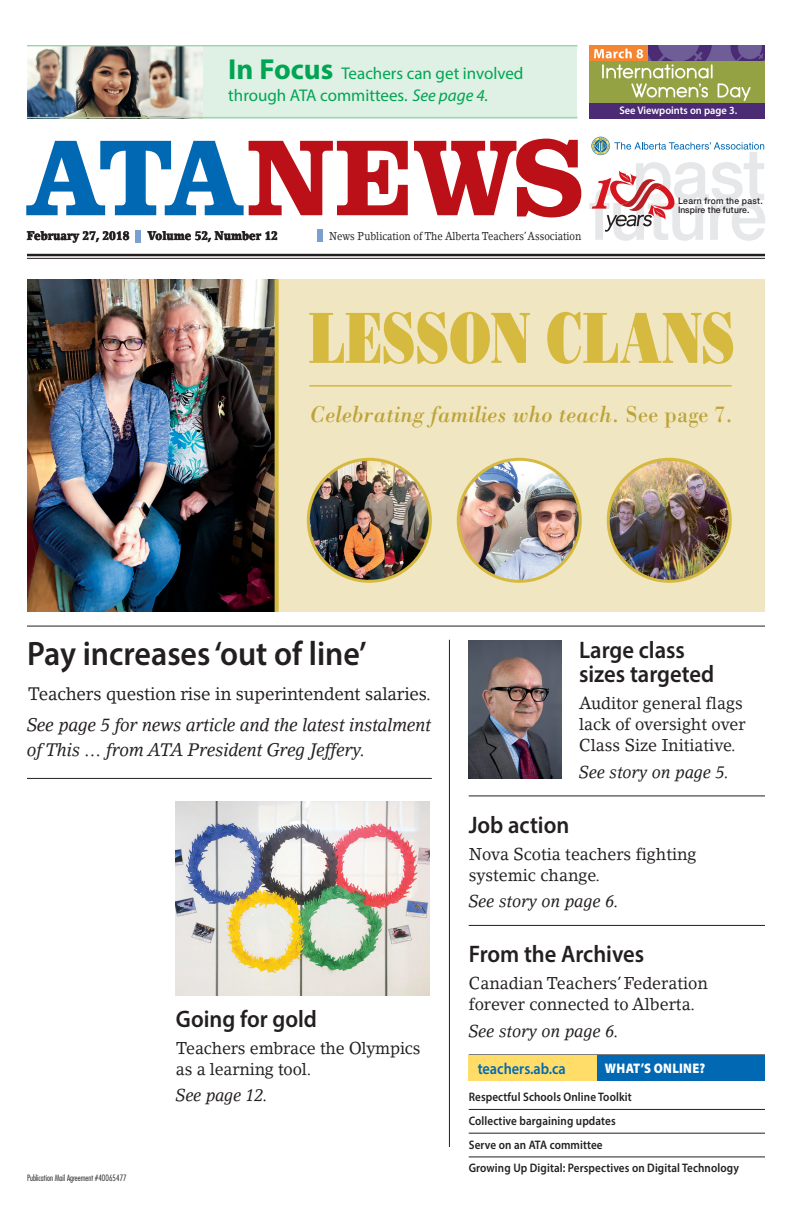
<style>
.page{position:relative;width:792px;height:1224px;background:#fff}
.page>*{position:absolute;margin:0;border:0;box-sizing:border-box;transform-origin:0 0}
.t1{font:72px "Bodoni Std Poster";color:#d6b93f;scale:.7 1}
.t2{font:600 34px "Myriad Pro";color:#231f20;scale:.94 1}
.t3{font:600 24px/24px "Myriad Pro";color:#231f20;scale:.94 1}
.t4{font:italic 23.8px "Bodoni Std";letter-spacing:.01em;color:#bda438;scale:.94 1}
.t5{font:italic 18px/25px "Lino Letter Std";letter-spacing:-.01em;color:#231f20;scale:.95 1}
.t6{font:18px "Lino Letter Std";letter-spacing:-.01em;color:#231f20;scale:.95 1}
.t7{font:17px/21px "Lino Letter Std";color:#231f20;scale:.95 1}
.t8{font:17px/22px "Myriad Pro";color:#00a553}
.t9{font:italic 17px "Lino Letter Std";color:#231f20;scale:.95 1}
.t10{font:600 15.9px "Myriad Pro";color:#0168b3;scale:.9 1}
.t11{font:900 13.9px "Myriad Pro";letter-spacing:.02em;color:#fff;scale:.9 1}
.t12{font:900 12.6px "Lino Letter Std";color:#231f20;scale:.85 1}
.t13{font:600 12.4px/23.7px "Myriad Pro";letter-spacing:.01em;color:#231f20;scale:.9 1}
.t14{font:11.3px "Lino Letter Std";color:#231f20;scale:.85 1}
.t15{font:600 11px "Myriad Pro";color:#fff;scale:.95 1}
.t16{font:500 9px "Helvetica Neue LT Std";letter-spacing:.01em;color:#231f20;scale:.95 1}
.t17{font:500 9px "Helvetica Neue LT Std";letter-spacing:.03em;color:#231f20;scale:.95 1}
.t18{font:300 condensed 8.5px "Futura Std";color:#231f20}
.s1{font-weight:700;font-size:29px}
.s2{font-style:italic}
.s3{font-style:normal}
</style>
<div class="page">
<div style="left:27px;top:279px;width:738px;height:333px;background:#f0e6c1"></div>
<hr style="left:27px;top:254px;width:738px;height:2px;background:#231f20">
<hr style="left:27px;top:258px;width:738px;height:1px;background:#231f20">
<svg style="left:589px;top:137px;width:176px;height:104px"></svg>
<div style="left:590px;top:45px;width:175px;height:73px;background:#4a2b74"></div>
<div style="left:136px;top:230px;width:5px;height:12px;background:#7c9fd2"></div>
<div style="left:317px;top:229px;width:6px;height:13px;background:#7c9fd2"></div>
<svg style="left:26px;top:139px;width:555px;height:78px"></svg>
<img style="left:590px;top:61px;width:175px;height:41px">
<img style="left:602px;top:64px;width:111px;height:14px">
<img style="left:648px;top:45px;width:117px;height:16px">
<img style="left:590px;top:45px;width:58px;height:16px">
<div style="left:202px;top:45px;width:376px;height:73px;background:#dff0e4"></div>
<img style="left:27px;top:46px;width:175px;height:71px">
<hr style="left:309px;top:385px;width:423px;height:2px;background:#d6b93f">
<img style="left:27px;top:279px;width:248px;height:333px">
<img style="left:308px;top:459px;width:122px;height:122px;border-radius:61px">
<div style="left:307px;top:458px;width:125px;height:125px;border:3px solid #d6b93f;border-radius:50%"></div>
<img style="left:458px;top:459px;width:122px;height:122px;border-radius:61px">
<div style="left:457px;top:458px;width:125px;height:125px;border:3px solid #d6b93f;border-radius:50%"></div>
<img style="left:608px;top:459px;width:122px;height:122px;border-radius:61px">
<div style="left:607px;top:458px;width:125px;height:125px;border:3px solid #d6b93f;border-radius:50%"></div>
<hr style="left:469px;top:796px;width:296px;height:1px;background:#231f20">
<hr style="left:469px;top:925px;width:296px;height:1px;background:#231f20">
<hr style="left:469px;top:1055px;width:296px;height:1px;background:#231f20">
<div style="left:469px;top:1055px;width:128px;height:25px;background:#ffdd68"></div>
<div style="left:597px;top:1055px;width:167px;height:25px;background:#0168b3"></div>
<hr style="left:469px;top:1109px;width:296px;height:1px;background:#231f20">
<hr style="left:469px;top:1133px;width:296px;height:1px;background:#231f20">
<hr style="left:469px;top:1157px;width:296px;height:1px;background:#231f20">
<hr style="left:27px;top:626px;width:738px;height:1px;background:#231f20">
<hr style="left:449px;top:640px;width:1px;height:507px;background:#231f20">
<img style="left:469px;top:640px;width:92px;height:139px">
<svg style="left:275px;top:279px;width:4px;height:333px"></svg>
<hr style="left:27px;top:778px;width:405px;height:1px;background:#231f20">
<hr style="left:27px;top:45px;width:551px;height:1px;background:#9cd3b1">
<hr style="left:27px;top:117px;width:551px;height:1px;background:#9cd3b1">
<img style="left:176px;top:801px;width:254px;height:195px">
<p class="t8" style="left:228px;top:62px;width:297px"><span class="s1">In Focus</span> Teachers can get involved through ATA committees. <span class="s2">See page 4.</span></p>
<p class="t12" style="left:27px;top:228px;width:122px">February 27, 2018</p>
<p class="t12" style="left:147px;top:228px;width:155px">Volume 52, Number 12</p>
<p class="t14" style="left:329px;top:229px;width:298px">News Publication of The Alberta Teachers’ Association</p>
<p class="t15" style="left:619px;top:103px;width:126px">See Viewpoints on page 3.</p>
<p class="t17" style="left:678px;top:195px;width:91px">Learn from the past.</p>
<p class="t16" style="left:678px;top:205px;width:77px">Inspire the future.</p>
<h1 class="t1" style="left:309px;top:294px;width:610px">LESSON CLANS</h1>
<h3 class="t4" style="left:310px;top:400px;width:451px">Celebrating families who teach. <span class="s3">See page 7.</span></h3>
<h2 class="t2" style="left:27px;top:632px;width:363px">Pay increases ‘out of line’</h2>
<p class="t6" style="left:28px;top:683px;width:426px">Teachers question rise in superintendent salaries.</p>
<p class="t5" style="left:27px;top:712px;width:427px">See page 5 for news article and the latest instalment of This … from ATA President Greg Jeffery.</p>
<p class="t18" style="left:27px;top:1173px;width:101px">Publication Mail Agreement #40065477</p>
<h3 class="t3" style="left:176px;top:1007px;width:152px">Going for gold</h3>
<p class="t7" style="left:176px;top:1038px;width:259px">Teachers embrace the Olympics as a learning tool.</p>
<p class="t9" style="left:176px;top:1085px;width:98px">See page 12.</p>
<h3 class="t3" style="left:579px;top:637px;width:145px">Large class sizes targeted</h3>
<p class="t7" style="left:579px;top:692px;width:177px">Auditor general flags lack of oversight over<br>Class Size Initiative.</p>
<p class="t9" style="left:579px;top:761px;width:160px">See story on page 5.</p>
<h3 class="t3" style="left:469px;top:812px;width:109px">Job action</h3>
<p class="t7" style="left:469px;top:843px;width:241px">Nova Scotia teachers fighting systemic change.</p>
<p class="t9" style="left:469px;top:891px;width:160px">See story on page 6.</p>
<h3 class="t3" style="left:469px;top:942px;width:188px">From the Archives</h3>
<p class="t7" style="left:469px;top:973px;width:253px">Canadian Teachers’ Federation forever connected to Alberta.</p>
<p class="t9" style="left:469px;top:1020px;width:160px">See story on page 6.</p>
<p class="t10" style="left:478px;top:1058px;width:99px">teachers.ab.ca</p>
<p class="t11" style="left:605px;top:1059px;width:113px">WHAT’S ONLINE?</p>
<p class="t13" style="left:469px;top:1085px;width:302px">Respectful Schools Online Toolkit<br>Collective bargaining updates<br>Serve on an ATA committee<br>Growing Up Digital: Perspectives on Digital Technology</p>
</div>
